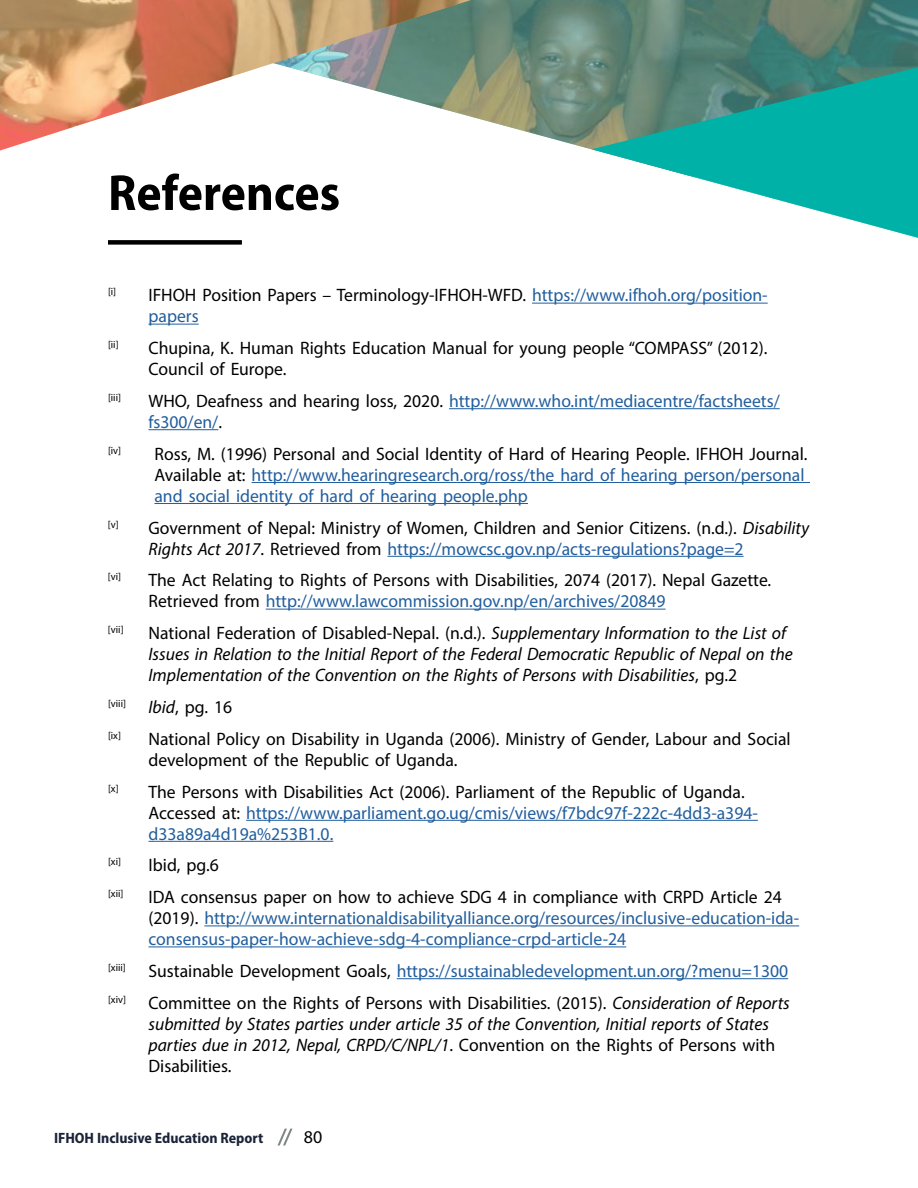
<style>
.page{position:relative;width:918px;height:1188px;background:#fff}
.page>*{position:absolute;margin:0;border:0;box-sizing:border-box;transform-origin:0 0}
.Heading_1_section{font:700 semi-condensed 51px "Myriad Pro";color:#000}
.Body_-_normal{font:18px/21px "Myriad Pro";color:#215e9e}
.Body_-_normal-2{font:18px/21px "Myriad Pro";color:#000}
.Body_-_normal-3{font:italic 18px/21px "Myriad Pro";color:#000}
.t1{font:700 semi-condensed 15px "Myriad Pro";color:#1a2337}
.Body_-_normal-4{font:10.5px "Myriad Pro";color:#000}
.s1{color:#215e9e}
.s2{color:#000}
.s3{font-style:italic}
.s4{font-style:normal}
.s5{font-style:italic;font-size:18px}
.s6{font-size:18px}
</style>
<div class="page">
<img style="left:0;top:0;width:918px;height:151px">
<img style="left:0;top:0;width:471px;height:150px">
<svg style="left:592px;top:67px;width:326px;height:171px"></svg>
<svg style="left:277px;top:1129px;width:16px;height:16px"></svg>
<hr style="left:532px;top:303px;width:236px;height:1px;background:#215e9e">
<hr style="left:148px;top:324px;width:51px;height:1px;background:#215e9e">
<hr style="left:449px;top:408px;width:331px;height:1px;background:#215e9e">
<hr style="left:148px;top:429px;width:70px;height:1px;background:#215e9e">
<hr style="left:252px;top:482px;width:558px;height:1px;background:#215e9e">
<hr style="left:154px;top:503px;width:374px;height:1px;background:#215e9e">
<hr style="left:387px;top:556px;width:357px;height:1px;background:#215e9e">
<hr style="left:266px;top:609px;width:400px;height:1px;background:#215e9e">
<hr style="left:246px;top:820px;width:512px;height:1px;background:#215e9e">
<hr style="left:148px;top:841px;width:185px;height:1px;background:#215e9e">
<hr style="left:204px;top:925px;width:595px;height:1px;background:#215e9e">
<hr style="left:148px;top:946px;width:478px;height:1px;background:#215e9e">
<hr style="left:397px;top:978px;width:391px;height:1px;background:#215e9e">
<div style="left:108px;top:240px;width:134px;height:5px;background:#000"></div>
<h1 class="Heading_1_section" style="left:108px;top:160px;width:234px">References</h1>
<p class="Body_-_normal-4" style="left:108px;top:285px;width:10px">[i]</p>
<p class="Body_-_normal-2" style="left:148px;top:285px;width:621px">IFHOH Position Papers – Terminology-IFHOH-WFD. <span class="s1">https://www.ifhoh.org/position&shy;papers</span></p>
<p class="Body_-_normal-4" style="left:108px;top:338px;width:12px">[ii]</p>
<p class="Body_-_normal-2" style="left:148px;top:337px;width:620px">Chupina, K. Human Rights Education Manual for young people “COMPASS” (2012).<br>Council of Europe.</p>
<p class="Body_-_normal-4" style="left:108px;top:391px;width:15px">[iii]</p>
<p class="Body_-_normal" style="left:148px;top:390px;width:633px"><span class="s2">WHO, Deafness and hearing loss, 2020.</span> http://www.who.int/mediacentre/factsheets/ fs300/en/<span class="s2">.</span></p>
<p class="Body_-_normal-4" style="left:108px;top:444px;width:15px">[iv]</p>
<p class="Body_-_normal" style="left:154px;top:443px;width:654px"><span class="s2">Ross, M. (1996) Personal and Social Identity of Hard of Hearing People. IFHOH Journal.<br>Available at:</span> http://www.hearingresearch.org/ross/the hard of hearing person/personal and social identity of hard of hearing people.php</p>
<p class="Body_-_normal-4" style="left:108px;top:518px;width:12px">[v]</p>
<p class="Body_-_normal-2" style="left:148px;top:517px;width:662px">Government of Nepal: Ministry of Women, Children and Senior Citizens. (n.d.). <span class="s3">Disability<br>Rights Act 2017</span>. Retrieved from <span class="s1">https://mowcsc.gov.np/acts-regulations?page=2</span></p>
<p class="Body_-_normal-4" style="left:108px;top:570px;width:15px">[vi]</p>
<p class="Body_-_normal-2" style="left:148px;top:570px;width:624px">The Act Relating to Rights of Persons with Disabilities, 2074 (2017). Nepal Gazette.<br>Retrieved from <span class="s1">http://www.lawcommission.gov.np/en/archives/20849</span></p>
<p class="Body_-_normal-4" style="left:108px;top:623px;width:17px">[vii]</p>
<p class="Body_-_normal-3" style="left:148px;top:622px;width:646px"><span class="s4">National Federation of Disabled-Nepal. (n.d.).</span> Supplementary Information to the List of<br>Issues in Relation to the Initial Report of the Federal Democratic Republic of Nepal on the<br>Implementation of the Convention on the Rights of Persons with Disabilities<span class="s4">, pg.2</span></p>
<p class="Body_-_normal-4" style="left:108px;top:697px;width:126px">[viii] <span class="s5">Ibid</span><span class="s6">, pg. 16</span></p>
<p class="Body_-_normal-4" style="left:108px;top:729px;width:15px">[ix]</p>
<p class="Body_-_normal-2" style="left:148px;top:728px;width:644px">National Policy on Disability in Uganda (2006). Ministry of Gender, Labour and Social development of the Republic of Uganda.</p>
<p class="Body_-_normal-4" style="left:108px;top:782px;width:12px">[x]</p>
<p class="Body_-_normal" style="left:148px;top:781px;width:611px"><span class="s2">The Persons with Disabilities Act (2006). Parliament of the Republic of Uganda.<br>Accessed at:</span> https://www.parliament.go.ug/cmis/views/f7bdc97f-222c-4dd3-a394- d33a89a4d19a%253B1.0.</p>
<p class="Body_-_normal-4" style="left:108px;top:855px;width:15px">[xi]</p>
<p class="Body_-_normal-2" style="left:149px;top:855px;width:72px">Ibid, pg.6</p>
<p class="Body_-_normal-4" style="left:108px;top:887px;width:17px">[xii]</p>
<p class="Body_-_normal" style="left:148px;top:886px;width:652px"><span class="s2">IDA consensus paper on how to achieve SDG 4 in compliance with CRPD Article 24 (2019).</span> http://www.internationaldisabilityalliance.org/resources/inclusive-education-ida&shy;consensus-paper-how-achieve-sdg-4-compliance-crpd-article-24</p>
<p class="Body_-_normal-4" style="left:108px;top:961px;width:19px">[xiii]</p>
<p class="Body_-_normal" style="left:148px;top:960px;width:641px"><span class="s2">Sustainable Development Goals,</span> https://sustainabledevelopment.un.org/?menu=1300</p>
<p class="Body_-_normal-4" style="left:108px;top:993px;width:19px">[xiv]</p>
<p class="Body_-_normal-3" style="left:148px;top:992px;width:643px"><span class="s4">Committee on the Rights of Persons with Disabilities. (2015).</span> Consideration of Reports submitted by States parties under article 35 of the Convention, Initial reports of States parties due in 2012, Nepal, CRPD/C/NPL/1<span class="s4">. Convention on the Rights of Persons with Disabilities.</span></p>
<p class="t1" style="left:54px;top:1128px;width:211px">IFHOH Inclusive Education Report</p>
<p class="Body_-_normal-2" style="left:304px;top:1126px;width:20px">80</p>
</div>
